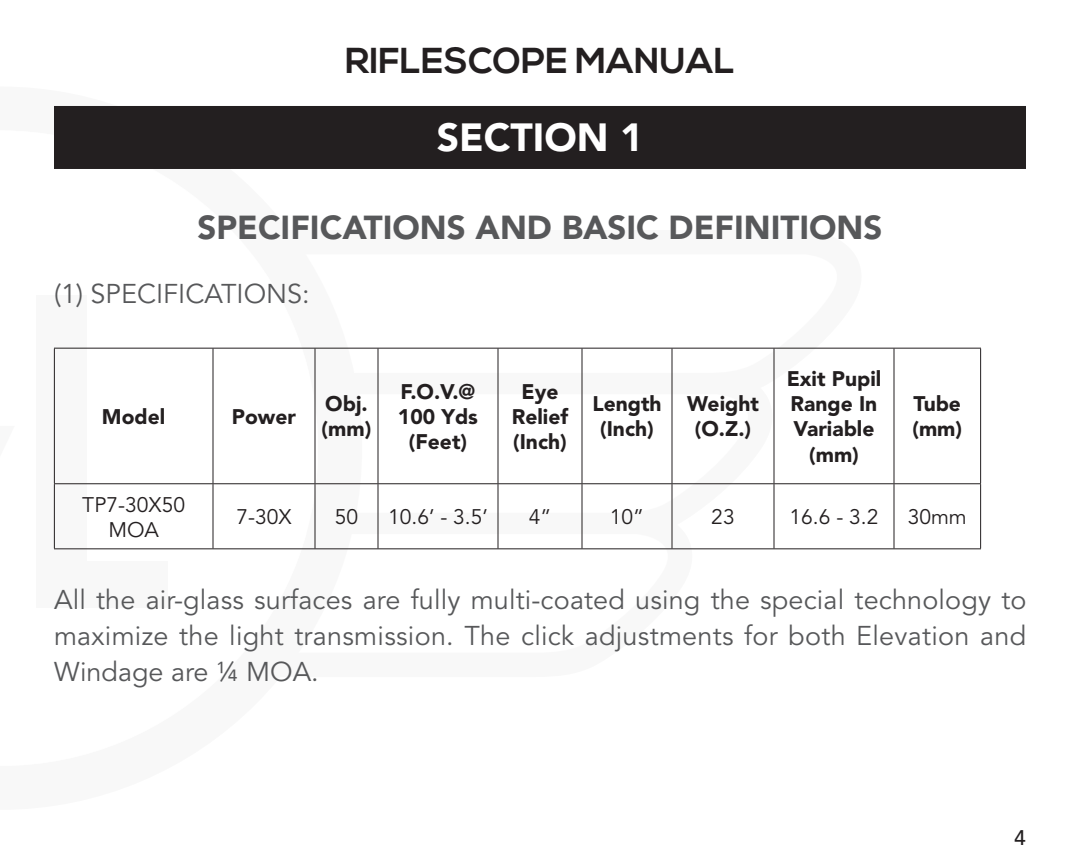
<style>
.page{position:relative;width:1080px;height:864px;background:#fff}
.page>*{position:absolute;margin:0;border:0;box-sizing:border-box;transform-origin:0 0}
.section{font:900 39px "Avenir LT Pro";color:#fff}
.t1{font:700 36px "Nexa";color:#231f20}
.t2{font:900 33px "Avenir LT Pro";color:#57585a}
.body{font:27px/36px "Avenir LT Pro";letter-spacing:.01em;color:#57585a;text-align:justify}
.Plain_Text{font:900 21px/25.2px "Avenir LT Pro";color:#231f20}
.Plain_Text-2{font:21px/25.2px "Avenir LT Pro";color:#231f20;text-align:center}
.t3{font:500 21px "Avenir LT Pro";color:#231f20}
</style>
<div class="page">
<svg style="left:362px;top:347px;width:492px;height:1px"></svg>
<svg style="left:362px;top:484px;width:402px;height:1px"></svg>
<div style="left:36px;top:295px;width:51px;height:312px;background:#f8f8f8"></div>
<div style="left:36px;top:561px;width:132px;height:46px;background:#f8f8f8"></div>
<div style="left:54px;top:106px;width:972px;height:63px;background:#231f20"></div>
<hr style="left:54px;top:348px;width:159px;height:1px;background:#231f20">
<hr style="left:54px;top:349px;width:1px;height:134px;background:#231f20">
<hr style="left:213px;top:348px;width:102px;height:1px;background:#231f20">
<hr style="left:212px;top:349px;width:2px;height:134px;background:#231f20">
<hr style="left:315px;top:348px;width:63px;height:1px;background:#231f20">
<hr style="left:314px;top:349px;width:2px;height:134px;background:#231f20">
<hr style="left:378px;top:348px;width:120px;height:1px;background:#231f20">
<hr style="left:377px;top:349px;width:2px;height:134px;background:#231f20">
<hr style="left:498px;top:348px;width:84px;height:1px;background:#231f20">
<hr style="left:497px;top:349px;width:2px;height:134px;background:#231f20">
<hr style="left:582px;top:348px;width:90px;height:1px;background:#231f20">
<hr style="left:581px;top:349px;width:2px;height:134px;background:#231f20">
<hr style="left:672px;top:348px;width:102px;height:1px;background:#231f20">
<hr style="left:671px;top:349px;width:2px;height:134px;background:#231f20">
<hr style="left:774px;top:348px;width:120px;height:1px;background:#231f20">
<hr style="left:773px;top:349px;width:2px;height:134px;background:#231f20">
<hr style="left:894px;top:348px;width:87px;height:1px;background:#231f20">
<hr style="left:893px;top:349px;width:2px;height:134px;background:#231f20">
<hr style="left:980px;top:349px;width:1px;height:134px;background:#231f20">
<hr style="left:54px;top:483px;width:159px;height:1px;background:#231f20">
<hr style="left:54px;top:484px;width:1px;height:64px;background:#231f20">
<hr style="left:213px;top:483px;width:102px;height:1px;background:#231f20">
<hr style="left:212px;top:484px;width:2px;height:64px;background:#231f20">
<hr style="left:315px;top:483px;width:63px;height:1px;background:#231f20">
<hr style="left:314px;top:484px;width:2px;height:64px;background:#231f20">
<hr style="left:378px;top:483px;width:120px;height:1px;background:#231f20">
<hr style="left:377px;top:484px;width:2px;height:64px;background:#231f20">
<hr style="left:498px;top:483px;width:84px;height:1px;background:#231f20">
<hr style="left:497px;top:484px;width:2px;height:64px;background:#231f20">
<hr style="left:582px;top:483px;width:90px;height:1px;background:#231f20">
<hr style="left:581px;top:484px;width:2px;height:64px;background:#231f20">
<hr style="left:672px;top:483px;width:102px;height:1px;background:#231f20">
<hr style="left:671px;top:484px;width:2px;height:64px;background:#231f20">
<hr style="left:774px;top:483px;width:120px;height:1px;background:#231f20">
<hr style="left:773px;top:484px;width:2px;height:64px;background:#231f20">
<hr style="left:894px;top:483px;width:87px;height:1px;background:#231f20">
<hr style="left:893px;top:484px;width:2px;height:64px;background:#231f20">
<hr style="left:980px;top:484px;width:1px;height:64px;background:#231f20">
<hr style="left:54px;top:548px;width:159px;height:1px;background:#231f20">
<hr style="left:213px;top:548px;width:102px;height:1px;background:#231f20">
<hr style="left:315px;top:548px;width:63px;height:1px;background:#231f20">
<hr style="left:378px;top:548px;width:120px;height:1px;background:#231f20">
<hr style="left:498px;top:548px;width:84px;height:1px;background:#231f20">
<hr style="left:582px;top:548px;width:90px;height:1px;background:#231f20">
<hr style="left:672px;top:548px;width:102px;height:1px;background:#231f20">
<hr style="left:774px;top:548px;width:120px;height:1px;background:#231f20">
<hr style="left:894px;top:548px;width:87px;height:1px;background:#231f20">
<h2 class="t1" style="left:345px;top:40px;width:391px">RIFLESCOPE MANUAL</h2>
<p class="section" style="left:437px;top:114px;width:208px">SECTION 1</p>
<h1 class="t2" style="left:198px;top:207px;width:686px">SPECIFICATIONS AND BASIC DEFINITIONS</h1>
<p class="body" style="left:54px;top:277px;width:257px">(1) SPECIFICATIONS:</p>
<p class="Plain_Text" style="left:102px;top:404px;width:65px">Model</p>
<p class="Plain_Text" style="left:232px;top:404px;width:66px">Power</p>
<p class="Plain_Text" style="left:325px;top:391px;width:44px">Obj.</p>
<p class="Plain_Text" style="left:322px;top:417px;width:51px">(mm)</p>
<p class="Plain_Text" style="left:401px;top:379px;width:76px">F.O.V.@</p>
<p class="Plain_Text" style="left:398px;top:404px;width:82px">100 Yds</p>
<p class="Plain_Text" style="left:409px;top:429px;width:60px">(Feet)</p>
<p class="Plain_Text" style="left:522px;top:379px;width:38px">Eye</p>
<p class="Plain_Text" style="left:512px;top:404px;width:58px">Relief</p>
<p class="Plain_Text" style="left:513px;top:429px;width:55px">(Inch)</p>
<p class="Plain_Text" style="left:592px;top:391px;width:71px">Length</p>
<p class="Plain_Text" style="left:600px;top:417px;width:55px">(Inch)</p>
<p class="Plain_Text" style="left:687px;top:391px;width:73px">Weight</p>
<p class="Plain_Text" style="left:695px;top:417px;width:58px">(O.Z.)</p>
<p class="Plain_Text" style="left:787px;top:366px;width:96px">Exit Pupil<br>Range In<br>Variable</p>
<p class="Plain_Text" style="left:809px;top:442px;width:51px">(mm)</p>
<p class="Plain_Text" style="left:914px;top:391px;width:49px">Tube</p>
<p class="Plain_Text" style="left:912px;top:417px;width:51px">(mm)</p>
<p class="Plain_Text-2" style="left:82px;top:492px;width:104px">TP7-30X50<br>MOA</p>
<p class="Plain_Text-2" style="left:236px;top:505px;width:57px">7-30X</p>
<p class="Plain_Text-2" style="left:335px;top:505px;width:25px">50</p>
<p class="Plain_Text-2" style="left:388px;top:505px;width:101px">10.6’ - 3.5’</p>
<p class="Plain_Text-2" style="left:529px;top:505px;width:24px">4”</p>
<p class="Plain_Text-2" style="left:610px;top:505px;width:36px">10”</p>
<p class="Plain_Text-2" style="left:711px;top:505px;width:25px">23</p>
<p class="Plain_Text-2" style="left:790px;top:505px;width:90px">16.6 - 3.2</p>
<p class="Plain_Text-2" style="left:908px;top:505px;width:61px">30mm</p>
<p class="body" style="left:54px;top:582px;width:974px">All the air-glass surfaces are fully multi-coated using the special technology to maximize the light transmission. The click adjustments for both Elevation and Windage are ¼ MOA.</p>
<p class="t3" style="left:1014px;top:825px;width:13px">4</p>
</div>
